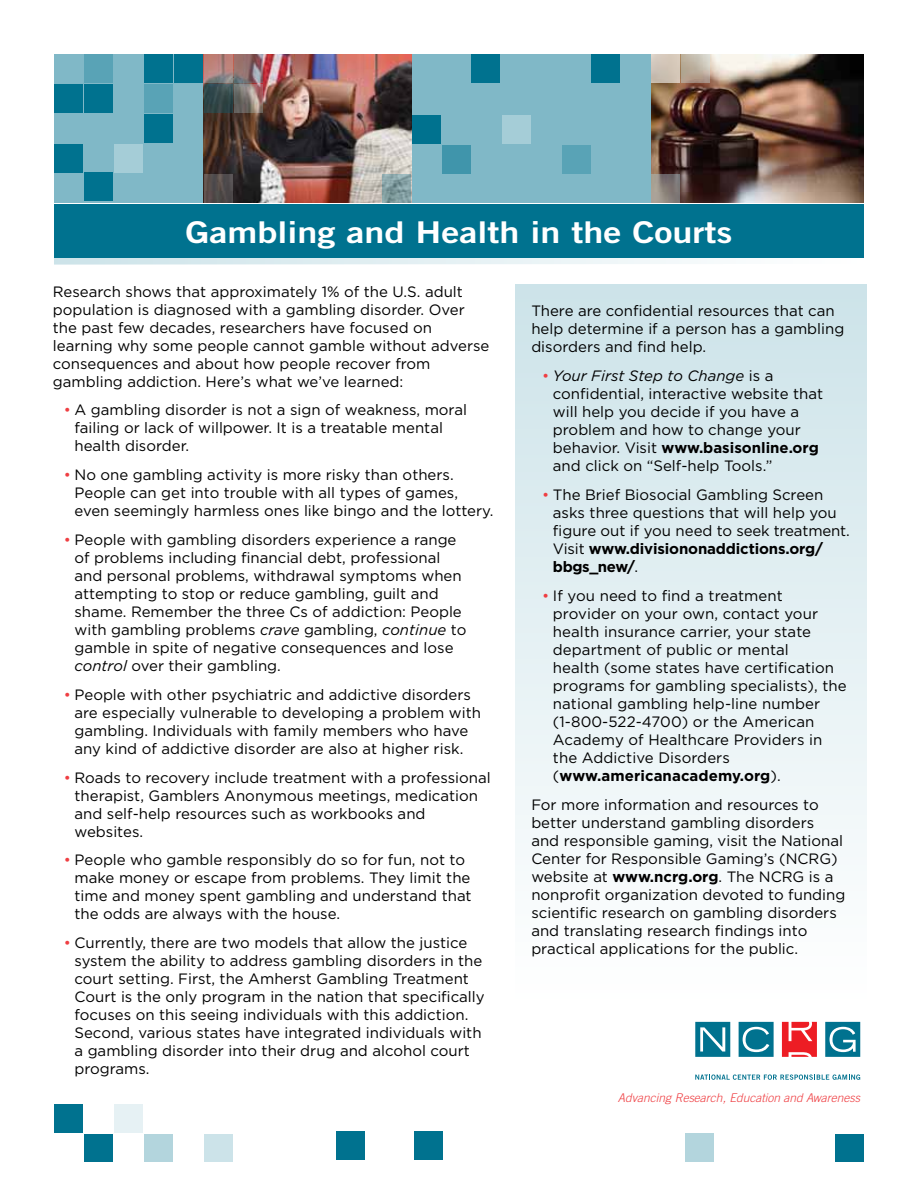
<style>
.page{position:relative;width:918px;height:1188px;background:#fff}
.page>*{position:absolute;margin:0;border:0;box-sizing:border-box;transform-origin:0 0}
.t1{font:30px "Trade Gothic Bold Two";color:#fff;scale:1.2 1}
.t2{font:15px/18px "Gotham";color:#000}
.t3{font:italic 300 12px "Trade Gothic";color:#ef3e42}
.s1{color:#ef3e42}
.s2{font-style:italic}
.s3{font-weight:700}
</style>
<div class="page">
<div style="left:515px;top:285px;width:351px;height:722px;background:linear-gradient(to bottom,#cce3e9,#fff)"></div>
<div style="left:54px;top:54px;width:810px;height:149px;background:#80b8c7"></div>
<svg style="left:54px;top:258px;width:644px;height:7px"></svg>
<img style="left:204px;top:54px;width:207px;height:149px">
<div style="left:414px;top:1132px;width:29px;height:28px;background:#00728f"></div>
<div style="left:337px;top:1132px;width:28px;height:28px;background:#00728f"></div>
<div style="left:686px;top:1134px;width:28px;height:28px;background:#b3d5dd"></div>
<div style="left:204px;top:1134px;width:28px;height:27px;background:#cce3e9"></div>
<div style="left:84px;top:1134px;width:28px;height:27px;background:#00728f"></div>
<div style="left:144px;top:1134px;width:28px;height:27px;background:#b3d5dd"></div>
<div style="left:836px;top:1134px;width:28px;height:27px;background:#00728f"></div>
<div style="left:114px;top:1104px;width:28px;height:28px;background:#e6f1f4"></div>
<div style="left:54px;top:1104px;width:28px;height:28px;background:#00728f"></div>
<svg style="left:695px;top:1022px;width:35px;height:35px"></svg>
<svg style="left:739px;top:1022px;width:35px;height:35px"></svg>
<svg style="left:782px;top:1022px;width:35px;height:35px"></svg>
<svg style="left:825px;top:1022px;width:35px;height:35px"></svg>
<svg style="left:695px;top:1075px;width:165px;height:5px"></svg>
<img style="left:651px;top:54px;width:213px;height:149px">
<div style="left:54px;top:204px;width:810px;height:54px;background:#00728f"></div>
<svg style="left:204px;top:54px;width:28px;height:28px"></svg>
<svg style="left:204px;top:144px;width:28px;height:29px"></svg>
<svg style="left:234px;top:54px;width:29px;height:28px"></svg>
<svg style="left:264px;top:144px;width:29px;height:28px"></svg>
<svg style="left:324px;top:144px;width:29px;height:28px"></svg>
<svg style="left:354px;top:144px;width:29px;height:28px"></svg>
<svg style="left:383px;top:144px;width:28px;height:28px"></svg>
<svg style="left:204px;top:84px;width:28px;height:28px"></svg>
<svg style="left:204px;top:174px;width:28px;height:29px"></svg>
<svg style="left:234px;top:84px;width:29px;height:28px"></svg>
<svg style="left:383px;top:174px;width:28px;height:29px"></svg>
<div style="left:84px;top:54px;width:28px;height:28px;background:#59a3b6"></div>
<div style="left:144px;top:54px;width:28px;height:28px;background:#00728f"></div>
<div style="left:174px;top:54px;width:28px;height:28px;background:#00728f"></div>
<div style="left:54px;top:84px;width:28px;height:28px;background:#00728f"></div>
<div style="left:84px;top:84px;width:28px;height:28px;background:#00728f"></div>
<div style="left:144px;top:84px;width:28px;height:28px;background:#59a3b6"></div>
<div style="left:84px;top:172px;width:28px;height:29px;background:#00728f"></div>
<div style="left:144px;top:114px;width:28px;height:28px;background:#00728f"></div>
<div style="left:54px;top:144px;width:28px;height:28px;background:#00728f"></div>
<div style="left:114px;top:144px;width:28px;height:28px;background:#a5cdd7"></div>
<div style="left:471px;top:54px;width:28px;height:28px;background:#00728f"></div>
<div style="left:591px;top:54px;width:29px;height:28px;background:#00728f"></div>
<div style="left:413px;top:116px;width:28px;height:28px;background:#00728f"></div>
<div style="left:503px;top:116px;width:28px;height:28px;background:#a5cdd7"></div>
<div style="left:443px;top:146px;width:28px;height:28px;background:#4095ab"></div>
<div style="left:563px;top:146px;width:28px;height:28px;background:#59a3b6"></div>
<svg style="left:651px;top:174px;width:28px;height:29px"></svg>
<div style="left:651px;top:54px;width:28px;height:28px;background:linear-gradient(to right,#cbc0b5,#d5c7b7)"></div>
<svg style="left:681px;top:54px;width:28px;height:28px"></svg>
<h1 class="t1" style="left:185px;top:214px;width:457px">Gambling and Health in the Courts</h1>
<p class="t2" style="left:53px;top:282px;width:438px">Research shows that approximately 1% of the U.S. adult population is diagnosed with a gambling disorder. Over the past few decades, researchers have focused on learning why some people cannot gamble without adverse consequences and about how people recover from gambling addiction. Here’s what we’ve learned:</p>
<p class="t2" style="left:75px;top:401px;width:394px;text-indent:-11px"><span class="s1">•</span> A gambling disorder is not a sign of weakness, moral failing or lack of willpower. It is a treatable mental health disorder.</p>
<p class="t2" style="left:75px;top:466px;width:421px;text-indent:-11px"><span class="s1">•</span> No one gambling activity is more risky than others.<br>People can get into trouble with all types of games, even seemingly harmless ones like bingo and the lottery.</p>
<p class="t2" style="left:75px;top:530px;width:393px;text-indent:-11px"><span class="s1">•</span> People with gambling disorders experience a range of problems including financial debt, professional and personal problems, withdrawal symptoms when attempting to stop or reduce gambling, guilt and shame. Remember the three Cs of addiction: People with gambling problems <span class="s2">crave</span> gambling, <span class="s2">continue</span> to gamble in spite of negative consequences and lose <span class="s2">control</span> over their gambling.</p>
<p class="t2" style="left:75px;top:685px;width:408px;text-indent:-11px"><span class="s1">•</span> People with other psychiatric and addictive disorders are especially vulnerable to developing a problem with gambling. Individuals with family members who have any kind of addictive disorder are also at higher risk.</p>
<p class="t2" style="left:75px;top:768px;width:418px;text-indent:-11px"><span class="s1">•</span> Roads to recovery include treatment with a professional therapist, Gamblers Anonymous meetings, medication and self-help resources such as workbooks and websites.</p>
<p class="t2" style="left:75px;top:851px;width:399px;text-indent:-11px"><span class="s1">•</span> People who gamble responsibly do so for fun, not to make money or escape from problems. They limit the time and money spent gambling and understand that the odds are always with the house.</p>
<p class="t2" style="left:75px;top:934px;width:412px;text-indent:-11px"><span class="s1">•</span> Currently, there are two models that allow the justice system the ability to address gambling disorders in the court setting. First, the Amherst Gambling Treatment Court is the only program in the nation that specifically focuses on this seeing individuals with this addiction.<br>Second, various states have integrated individuals with a gambling disorder into their drug and alcohol court programs.</p>
<p class="t2" style="left:531px;top:302px;width:314px">There are confidential resources that can help determine if a person has a gambling disorders and find help.</p>
<p class="t2" style="left:553px;top:367px;width:272px;text-indent:-11px"><span class="s1">•</span> <span class="s2">Your First Step to Change</span> is a confidential, interactive website that will help you decide if you have a problem and how to change your behavior. Visit <span class="s3">www.basisonline.org </span>and click on “Self-help Tools.”</p>
<p class="t2" style="left:553px;top:485px;width:298px;text-indent:-11px"><span class="s1">•</span> The Brief Biosocial Gambling Screen asks three questions that will help you figure out if you need to seek treatment.<br>Visit <span class="s3">www.divisiononaddictions.org/ bbgs_new/</span>.</p>
<p class="t2" style="left:553px;top:586px;width:295px;text-indent:-11px"><span class="s1">•</span> If you need to find a treatment provider on your own, contact your health insurance carrier, your state department of public or mental<br>health (some states have certification programs for gambling specialists), the national gambling help-line number (1-800-522-4700) or the American Academy of Healthcare Providers in the Addictive Disorders (<span class="s3">www.americanacademy.org</span>).</p>
<p class="t2" style="left:531px;top:795px;width:316px">For more information and resources to better understand gambling disorders and responsible gaming, visit the National Center for Responsible Gaming’s (NCRG) website at <span class="s3">www.ncrg.org</span>. The NCRG is a nonprofit organization devoted to funding scientific research on gambling disorders and translating research findings into practical applications for the public.</p>
<p class="t3" style="left:618px;top:1090px;width:244px">Advancing Research, Education and Awareness</p>
</div>
